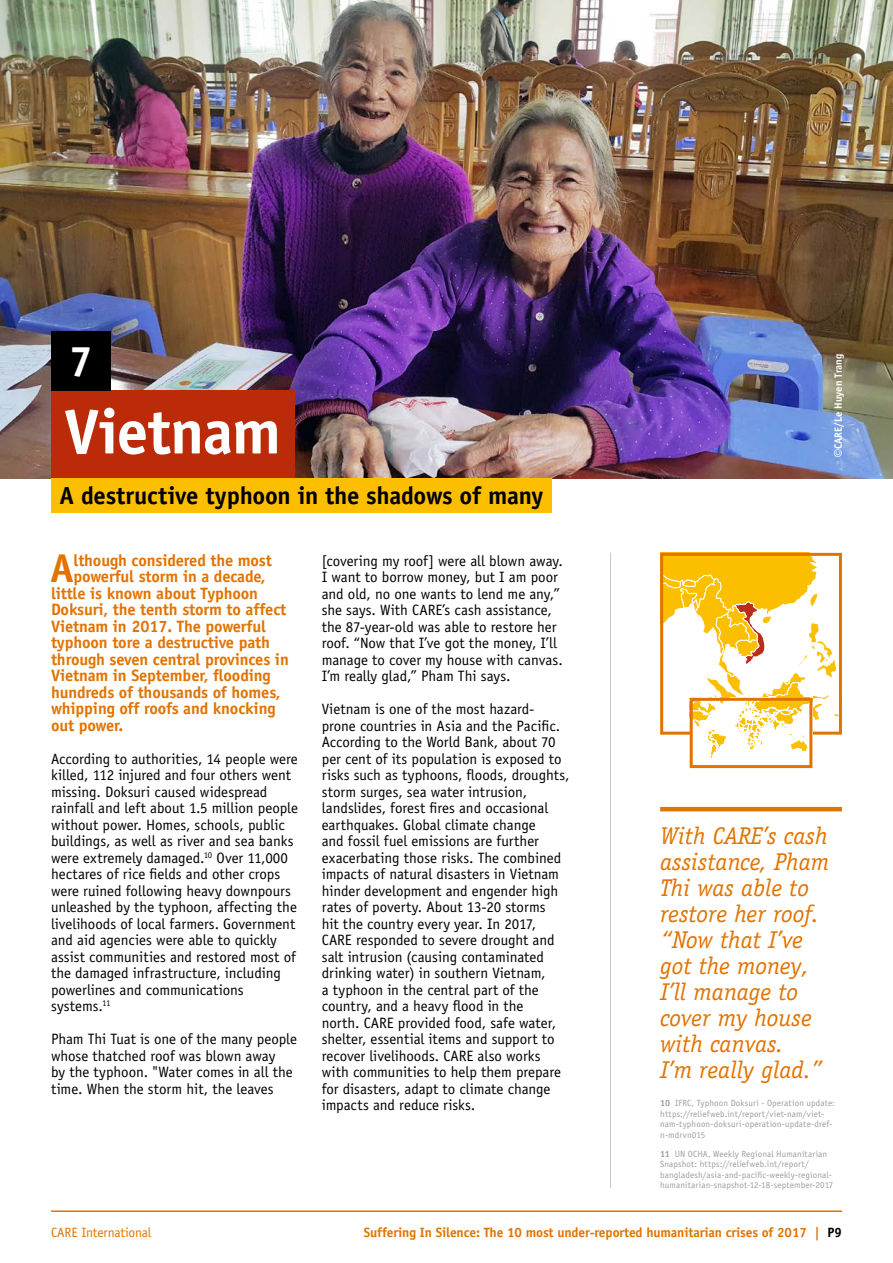
<style>
.page{position:relative;width:893px;height:1263px;background:#fff}
.page>*{position:absolute;margin:0;border:0;box-sizing:border-box;transform-origin:0 0}
.t1{font:700 63.3px "Officina Sans Std";letter-spacing:-.02em;color:#fff}
.t2{font:700 42.9px "Officina Sans Std";color:#fff}
.t3{font:700 40.35px "Officina Sans Std";color:#e27300}
.t4{font:700 24.75px "Officina Sans Std";letter-spacing:-.01em;color:#000}
.t5{font:italic 24.3px/26.1px "Officina Serif Std";color:#e27300}
.t6{font:700 16.5px "Officina Sans Std";letter-spacing:-.01em;color:#e27300}
.t7{font:15px/16.5px "Officina Sans Std";letter-spacing:-.005em;color:#000}
.t8{font:700 13.5px "Officina Sans Std";letter-spacing:-.01em;color:#e27300}
.t9{font:13.5px "Officina Sans Std";letter-spacing:-.01em;color:#e27300}
.t10{font:700 10.5px "Officina Sans Std";color:#fff}
.t11{font:9px/10.5px "Officina Sans Std";letter-spacing:.015em;color:#9d9d9c}
.s1{font-family:"Arial";font-weight:400}
.s2{font-weight:700}
.s3{color:#000}
</style>
<div class="page">
<img style="left:0;top:0;width:893px;height:478px">
<div style="left:51px;top:390px;width:243px;height:88px;background:#bb2b0a"></div>
<div style="left:51px;top:478px;width:501px;height:34px;background:#fcbf00"></div>
<div style="left:51px;top:331px;width:60px;height:59px;background:#000"></div>
<hr style="left:660px;top:807px;width:182px;height:4px;background:#e27300">
<hr style="left:610px;top:553px;width:1px;height:635px;background:#c6c6c6">
<svg style="left:660px;top:553px;width:182px;height:208px"></svg>
<div style="left:690px;top:698px;width:122px;height:70px;border:3px solid #e27300"></div>
<hr style="left:51px;top:1210px;width:791px;height:2px;background:#e27300">
<h2 class="t2" style="left:69px;top:335px;width:25px">7</h2>
<h1 class="t1" style="left:64px;top:392px;width:218px">Vietnam</h1>
<h3 class="t4" style="left:60px;top:480px;width:485px">A destructive typhoon in the shadows of many</h3>
<h3 class="t3" style="left:50px;top:543px;width:25px">A</h3>
<p class="t6" style="left:74px;top:550px;width:200px">lthough considered the most</p>
<p class="t6" style="left:74px;top:566px;width:194px">powerful storm in a decade,</p>
<p class="t6" style="left:51px;top:583px;width:209px">little is known about Typhoon</p>
<p class="t6" style="left:51px;top:599px;width:237px">Doksuri, the tenth storm to affect</p>
<p class="t6" style="left:51px;top:616px;width:217px">Vietnam in 2017. The powerful</p>
<p class="t6" style="left:51px;top:632px;width:221px">typhoon tore a destructive path</p>
<p class="t6" style="left:51px;top:649px;width:239px">through seven central provinces in</p>
<p class="t6" style="left:51px;top:665px;width:221px">Vietnam in September, flooding</p>
<p class="t6" style="left:51px;top:682px;width:231px">hundreds of thousands of homes,</p>
<p class="t6" style="left:51px;top:698px;width:226px">whipping off roofs and knocking</p>
<p class="t6" style="left:51px;top:715px;width:74px">out power.</p>
<p class="t7" style="left:51px;top:750px;width:249px">According to authorities, 14 people were killed, 112 injured and four others went missing. Doksuri caused widespread rainfall and left about 1.5 million people without power. Homes, schools, public buildings, as well as river and sea banks were extremely damaged.<sup>10</sup> Over 11,000 hectares of rice fields and other crops were ruined following heavy downpours unleashed by the typhoon, affecting the livelihoods of local farmers. Government and aid agencies were able to quickly assist communities and restored most of the damaged infrastructure, including powerlines and communications systems.<sup>11</sup></p>
<p class="t7" style="left:51px;top:1031px;width:248px">Pham Thi Tuat is one of the many people whose thatched roof was blown away<br>by the typhoon. "Water comes in all the time. When the storm hit, the leaves</p>
<p class="t7" style="left:322px;top:552px;width:243px">[covering my roof] were all blown away.<br>I want to borrow money, but I am poor and old, no one wants to lend me any,” she says. With CARE’s cash assistance, the 87-year-old was able to restore her roof. “Now that I’ve got the money, I’ll manage to cover my house with canvas.<br>I’m really glad,” Pham Thi says.</p>
<p class="t7" style="left:322px;top:701px;width:249px">Vietnam is one of the most hazard&shy;prone countries in Asia and the Pacific.<br>According to the World Bank, about 70 per cent of its population is exposed to risks such as typhoons, floods, droughts, storm surges, sea water intrusion, landslides, forest fires and occasional earthquakes. Global climate change<br>and fossil fuel emissions are further exacerbating those risks. The combined impacts of natural disasters in Vietnam hinder development and engender high rates of poverty. About 13-20 storms<br>hit the country every year. In 2017, CARE responded to severe drought and salt intrusion (causing contaminated drinking water) in southern Vietnam,<br>a typhoon in the central part of the country, and a heavy flood in the<br>north. CARE provided food, safe water, shelter, essential items and support to recover livelihoods. CARE also works with communities to help them prepare for disasters, adapt to climate change impacts and reduce risks.</p>
<p class="t10" style="left:832px;top:457px;width:105px;rotate:-90deg"><span class="s1">©</span>CARE/Le Huyen Trang</p>
<h3 class="t5" style="left:660px;top:823px;width:171px">With CARE’s cash assistance, Pham<br>Thi was able to restore her roof. “Now that I’ve got the money,<br>I’ll manage to cover my house with canvas.<br>I’m really glad.”</h3>
<p class="t11" style="left:660px;top:1098px;width:176px"><span class="s2">10</span> IFRC, Typhoon Doksuri - Operation update: https://reliefweb.int/report/viet-nam/viet&shy;nam-typhoon-doksuri-operation-update-dref&shy;n-mdrvn015</p>
<p class="t11" style="left:660px;top:1148px;width:175px"><span class="s2">11</span> UN OCHA, Weekly Regional Humanitarian Snapshot: https://reliefweb.int/report/ bangladesh/asia-and-pacific-weekly-regional&shy;humanitarian-snapshot-12-18-september-2017</p>
<p class="t9" style="left:51px;top:1224px;width:102px">CARE International</p>
<p class="t8" style="left:364px;top:1223px;width:480px">Suffering In Silence: The 10 most under-reported humanitarian crises of 2017 | <span class="s3">P9</span></p>
</div>
